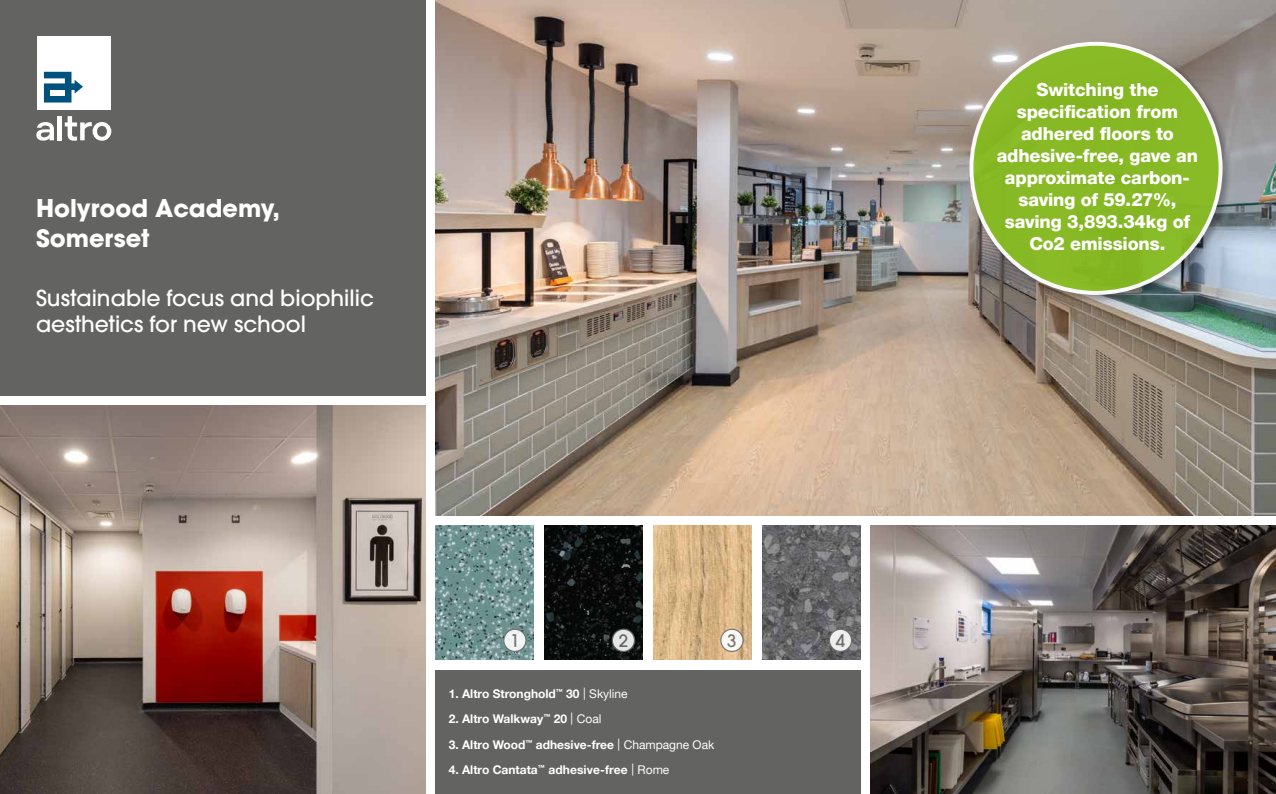
<style>
.page{position:relative;width:1276px;height:794px;background:#fff}
.page>*{position:absolute;margin:0;border:0;box-sizing:border-box;transform-origin:0 0}
.t1{font:700 24px/30px "Avant Garde";color:#fff}
.t2{font:500 22px/26px "Avant Garde";color:#fff}
.t3{font:800 18px/22px "Helvetica Neue LT Pro";letter-spacing:-.01em;color:#fff;text-align:center}
.t4{font:500 17px "Avant Garde";color:#6f6f6e}
.t5{font:700 12px "Helvetica Neue LT Pro";color:#fff}
.s1{font-weight:400}
</style>
<div class="page">
<img style="left:544px;top:525px;width:98px;height:134px">
<img style="left:653px;top:525px;width:98px;height:134px">
<img style="left:762px;top:525px;width:98px;height:134px">
<img style="left:435px;top:525px;width:98px;height:134px">
<img style="left:435px;top:0;width:841px;height:515px">
<img style="left:870px;top:525px;width:406px;height:269px">
<img style="left:0;top:405px;width:425px;height:389px">
<div style="left:0;top:0;width:425px;height:395px;background:#636362"></div>
<div style="left:435px;top:670px;width:425px;height:124px;background:#636362"></div>
<div style="left:57px;top:116px;width:5px;height:24px;background:#fff"></div>
<svg style="left:36px;top:122px;width:18px;height:19px"></svg>
<svg style="left:65px;top:116px;width:46px;height:25px"></svg>
<div style="left:37px;top:36px;width:74px;height:74px;background:#fff"></div>
<svg style="left:44px;top:72px;width:39px;height:30px"></svg>
<div style="left:51px;top:90px;width:14px;height:6px;background:#fff"></div>
<svg style="left:612px;top:629px;width:22px;height:22px"></svg>
<div style="left:612px;top:628px;width:23px;height:24px;border:1px solid #6f6f6e;border-radius:50%"></div>
<svg style="left:721px;top:629px;width:22px;height:22px"></svg>
<div style="left:720px;top:628px;width:23px;height:24px;border:1px solid #6f6f6e;border-radius:50%"></div>
<svg style="left:829px;top:629px;width:22px;height:22px"></svg>
<div style="left:829px;top:628px;width:23px;height:24px;border:1px solid #6f6f6e;border-radius:50%"></div>
<svg style="left:504px;top:629px;width:22px;height:22px"></svg>
<div style="left:503px;top:628px;width:23px;height:24px;border:1px solid #6f6f6e;border-radius:50%"></div>
<div style="left:968px;top:40px;width:264px;height:264px;background:#000;opacity:.3"></div>
<div style="left:971px;top:44px;width:249px;height:249px;background:#88bd21;border-radius:50%"></div>
<h1 class="t1" style="left:36px;top:193px;width:246px">Holyrood Academy,<br>Somerset</h1>
<p class="t2" style="left:36px;top:284px;width:339px">Sustainable focus and biophilic aesthetics for new school</p>
<p class="t4" style="left:510px;top:630px;width:11px">1</p>
<p class="t4" style="left:619px;top:630px;width:11px">2</p>
<p class="t4" style="left:727px;top:630px;width:11px">3</p>
<p class="t4" style="left:836px;top:630px;width:11px">4</p>
<p class="t5" style="left:449px;top:686px;width:180px">1. Altro Stronghold<sup>™</sup> 30 <span class="s1">| Skyline</span></p>
<p class="t5" style="left:449px;top:711px;width:154px">2. Altro Walkway<sup>™</sup> 20 <span class="s1">| Coal</span></p>
<p class="t5" style="left:449px;top:737px;width:267px">3. Altro Wood<sup>™</sup> adhesive-free <span class="s1">| Champagne Oak</span></p>
<p class="t5" style="left:449px;top:762px;width:222px">4. Altro Cantata<sup>™</sup> adhesive-free <span class="s1">| Rome</span></p>
<p class="t3" style="left:996px;top:79px;width:203px">Switching the specification from adhered floors to adhesive-free, gave an approximate carbon&shy;saving of 59.27%, saving 3,893.34kg of<br>Co2 emissions.</p>
</div>
